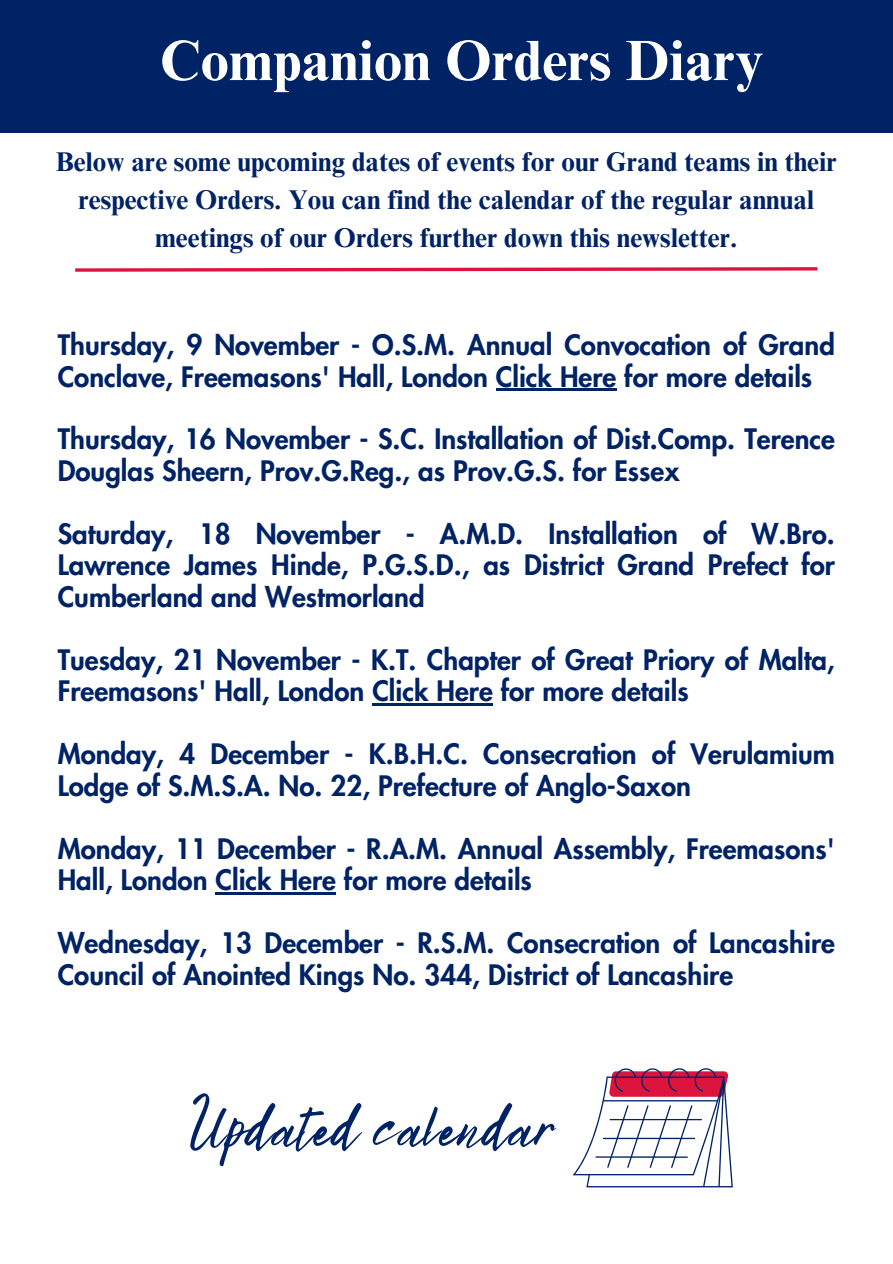
<style>
.page{position:relative;width:893px;height:1264px;background:#fff}
.page>*{position:absolute;margin:0;border:0;box-sizing:border-box;transform-origin:0 0}
.t1{font:62.7px "Bright Sunshine";color:#002366}
.t2{font:700 56.85px "Times NRMT Pro";color:#fff}
.t3{font:800 27.6px/31.5px "Futura LT Pro";color:#002366}
.t4{font:700 27.15px/37.8px "Times NRMT Pro";color:#002366;text-align:center}
</style>
<div class="page">
<div style="left:0;top:0;width:892px;height:133px;background:#002366"></div>
<svg style="left:75px;top:267px;width:743px;height:5px"></svg>
<svg style="left:572px;top:1068px;width:160px;height:119px"></svg>
<hr style="left:496px;top:389px;width:120px;height:2px;background:#002366">
<hr style="left:372px;top:703px;width:121px;height:3px;background:#002366">
<hr style="left:215px;top:892px;width:121px;height:2px;background:#002366">
<p class="t2" style="left:160px;top:39px;width:605px">Companion Orders Diary</p>
<p class="t4" style="left:56px;top:146px;width:782px">Below are some upcoming dates of events for our Grand teams in their respective Orders. You can find the calendar of the regular annual meetings of our Orders further down this newsletter.</p>
<p class="t3" style="left:58px;top:330px;width:778px">Thursday, 9 November - O.S.M. Annual Convocation of Grand<br>Conclave, Freemasons' Hall, London Click Here for more details</p>
<p class="t3" style="left:58px;top:425px;width:778px">Thursday, 16 November - S.C. Installation of Dist.Comp. Terence<br>Douglas Sheern, Prov.G.Reg., as Prov.G.S. for Essex</p>
<p class="t3" style="left:58px;top:519px;width:778px;text-align:justify">Saturday, 18 November - A.M.D. Installation of W.Bro.<br>Lawrence James Hinde, P.G.S.D., as District Grand Prefect for Cumberland and Westmorland</p>
<p class="t3" style="left:58px;top:645px;width:778px">Tuesday, 21 November - K.T. Chapter of Great Priory of Malta,<br>Freemasons' Hall, London Click Here for more details</p>
<p class="t3" style="left:58px;top:739px;width:778px">Monday, 4 December - K.B.H.C. Consecration of Verulamium<br>Lodge of S.M.S.A. No. 22, Prefecture of Anglo-Saxon</p>
<p class="t3" style="left:58px;top:834px;width:778px">Monday, 11 December - R.A.M. Annual Assembly, Freemasons'<br>Hall, London Click Here for more details</p>
<p class="t3" style="left:58px;top:928px;width:778px">Wednesday, 13 December - R.S.M. Consecration of Lancashire<br>Council of Anointed Kings No. 344, District of Lancashire</p>
<p class="t1" style="left:190px;top:1077px;width:366px">Updated calendar</p>
</div>
